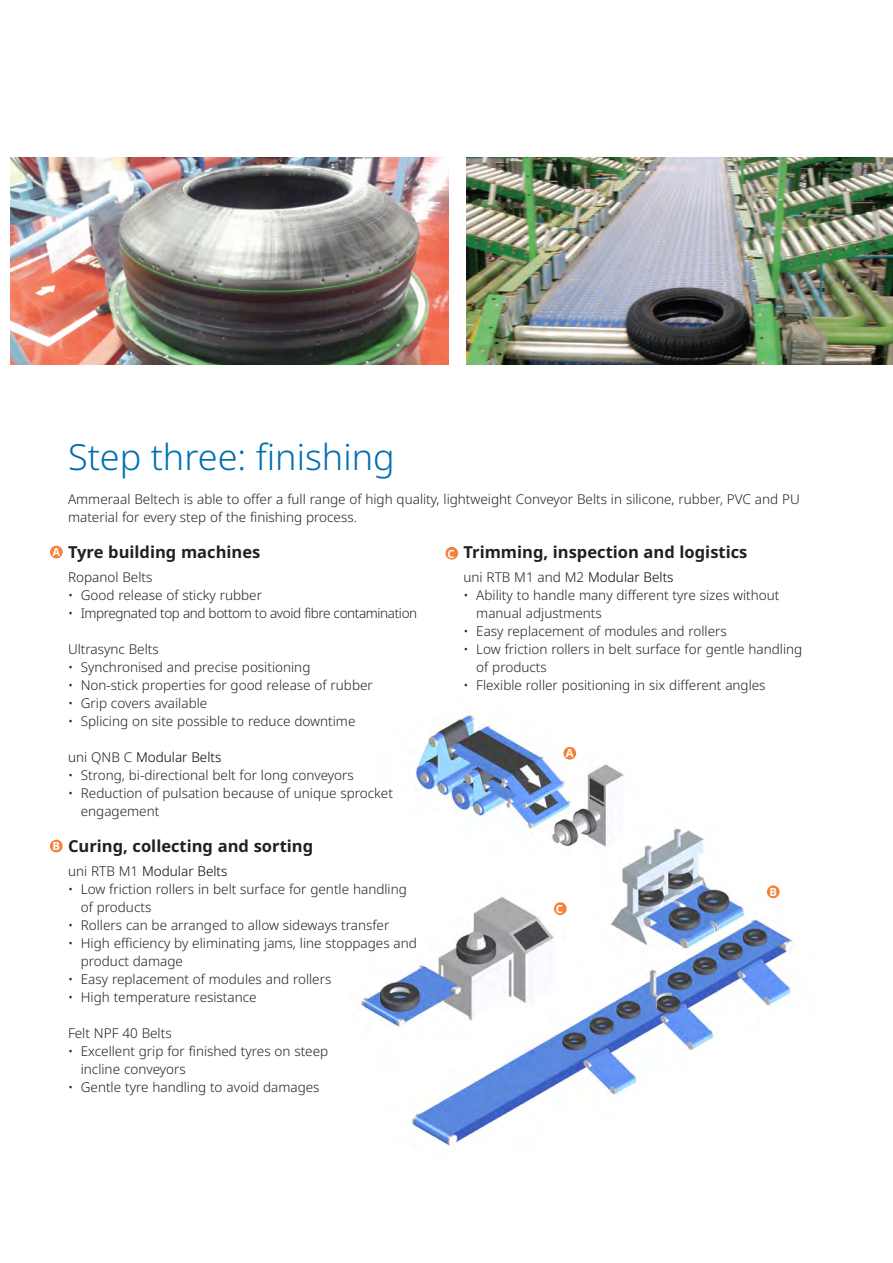
<style>
.page{position:relative;width:893px;height:1263px;background:#fff}
.page>*{position:absolute;margin:0;border:0;box-sizing:border-box;transform-origin:0 0}
.Headline{font:300 36px "Noto Sans";color:#006faf}
.times_10_pt_alm{font:700 16.5px "Noto Sans";color:#231f20}
.times_10_pt_alm-2{font:300 13.5px/18px "Noto Sans";color:#231f20}
.times_10_pt_alm-3{font:300 13.5px "Noto Sans";letter-spacing:-.03em;color:#231f20}
.times_10_pt_alm-4{font:300 13.5px "Noto Sans";color:#000}
.Copytext_Fr_light__9{font:700 11.25px "Noto Sans";color:#fff}
.s1{color:#231f20}
.s2{color:#000}
</style>
<div class="page">
<img style="left:361px;top:715px;width:432px;height:432px">
<img style="left:10px;top:157px;width:438px;height:207px">
<img style="left:467px;top:157px;width:426px;height:207px">
<div style="left:767px;top:885px;width:13px;height:13px;background:#f48238;border-radius:50%"></div>
<div style="left:554px;top:902px;width:13px;height:13px;background:#f48238;border-radius:50%"></div>
<div style="left:563px;top:747px;width:13px;height:13px;background:#f48238;border-radius:50%"></div>
<div style="left:50px;top:546px;width:13px;height:12px;background:#f48238;border-radius:50%"></div>
<div style="left:50px;top:840px;width:13px;height:12px;background:#f48238;border-radius:50%"></div>
<div style="left:445px;top:547px;width:13px;height:13px;background:#f48238;border-radius:50%"></div>
<p class="Headline" style="left:68px;top:431px;width:328px">Step three: finishing</p>
<p class="times_10_pt_alm-2" style="left:68px;top:490px;width:733px">Ammeraal Beltech is able to offer a full range of high quality, lightweight Conveyor Belts in silicone, rubber, PVC and PU material for every step of the finishing process.</p>
<p class="Copytext_Fr_light__9" style="left:52px;top:544px;width:9px">A</p>
<p class="Copytext_Fr_light__9" style="left:53px;top:838px;width:9px">B</p>
<p class="times_10_pt_alm" style="left:68px;top:541px;width:194px">Tyre building machines</p>
<p class="times_10_pt_alm-2" style="left:68px;top:569px;width:86px">Ropanol Belts</p>
<p class="times_10_pt_alm-2" style="left:68px;top:587px;width:195px">• Good release of sticky rubber</p>
<p class="times_10_pt_alm-3" style="left:68px;top:604px;width:351px">• Impregnated top and bottom to avoid fibre contamination</p>
<p class="times_10_pt_alm-2" style="left:68px;top:641px;width:92px">Ultrasync Belts</p>
<p class="times_10_pt_alm-2" style="left:68px;top:659px;width:244px">• Synchronised and precise positioning</p>
<p class="times_10_pt_alm-2" style="left:68px;top:677px;width:306px">• Non-stick properties for good release of rubber</p>
<p class="times_10_pt_alm-2" style="left:68px;top:695px;width:141px">• Grip covers available</p>
<p class="times_10_pt_alm-2" style="left:68px;top:713px;width:289px">• Splicing on site possible to reduce downtime</p>
<p class="times_10_pt_alm-4" style="left:68px;top:748px;width:155px"><span class="s1">uni QNB C</span> Modular Belts</p>
<p class="times_10_pt_alm-2" style="left:68px;top:767px;width:287px">• Strong, bi-directional belt for long conveyors</p>
<p class="times_10_pt_alm-2" style="left:81px;top:785px;width:314px;text-indent:-13px">• Reduction of pulsation because of unique sprocket engagement</p>
<p class="times_10_pt_alm" style="left:68px;top:835px;width:247px">Curing, collecting and sorting</p>
<p class="times_10_pt_alm-4" style="left:68px;top:862px;width:161px"><span class="s1">uni RTB M1</span> Modular Belts</p>
<p class="times_10_pt_alm-2" style="left:81px;top:881px;width:328px;text-indent:-13px">• Low friction rollers in belt surface for gentle handling of products</p>
<p class="times_10_pt_alm-2" style="left:68px;top:917px;width:323px">• Rollers can be arranged to allow sideways transfer</p>
<p class="times_10_pt_alm-2" style="left:81px;top:935px;width:338px;text-indent:-13px">• High efficiency by eliminating jams, line stoppages and product damage</p>
<p class="times_10_pt_alm-2" style="left:68px;top:971px;width:265px">• Easy replacement of modules and rollers</p>
<p class="times_10_pt_alm-2" style="left:68px;top:989px;width:190px">• High temperature resistance</p>
<p class="times_10_pt_alm-2" style="left:68px;top:1025px;width:105px">Felt NPF 40 Belts</p>
<p class="times_10_pt_alm-2" style="left:81px;top:1043px;width:249px;text-indent:-13px">• Excellent grip for finished tyres on steep incline conveyors</p>
<p class="times_10_pt_alm-2" style="left:68px;top:1079px;width:253px">• Gentle tyre handling to avoid damages</p>
<p class="Copytext_Fr_light__9" style="left:447px;top:546px;width:9px">C</p>
<p class="times_10_pt_alm" style="left:463px;top:541px;width:285px">Trimming, inspection and logistics</p>
<p class="times_10_pt_alm-2" style="left:463px;top:569px;width:212px">uni RTB M1 and M2 <span class="s2">Modular Belts</span></p>
<p class="times_10_pt_alm-2" style="left:476px;top:587px;width:305px;text-indent:-13px">• Ability to handle many different tyre sizes without manual adjustments</p>
<p class="times_10_pt_alm-2" style="left:463px;top:623px;width:265px">• Easy replacement of modules and rollers</p>
<p class="times_10_pt_alm-2" style="left:476px;top:641px;width:328px;text-indent:-13px">• Low friction rollers in belt surface for gentle handling of products</p>
<p class="times_10_pt_alm-2" style="left:463px;top:677px;width:304px">• Flexible roller positioning in six different angles</p>
<p class="Copytext_Fr_light__9" style="left:566px;top:745px;width:9px">A</p>
<p class="Copytext_Fr_light__9" style="left:556px;top:901px;width:9px">C</p>
<p class="Copytext_Fr_light__9" style="left:769px;top:884px;width:9px">B</p>
</div>
